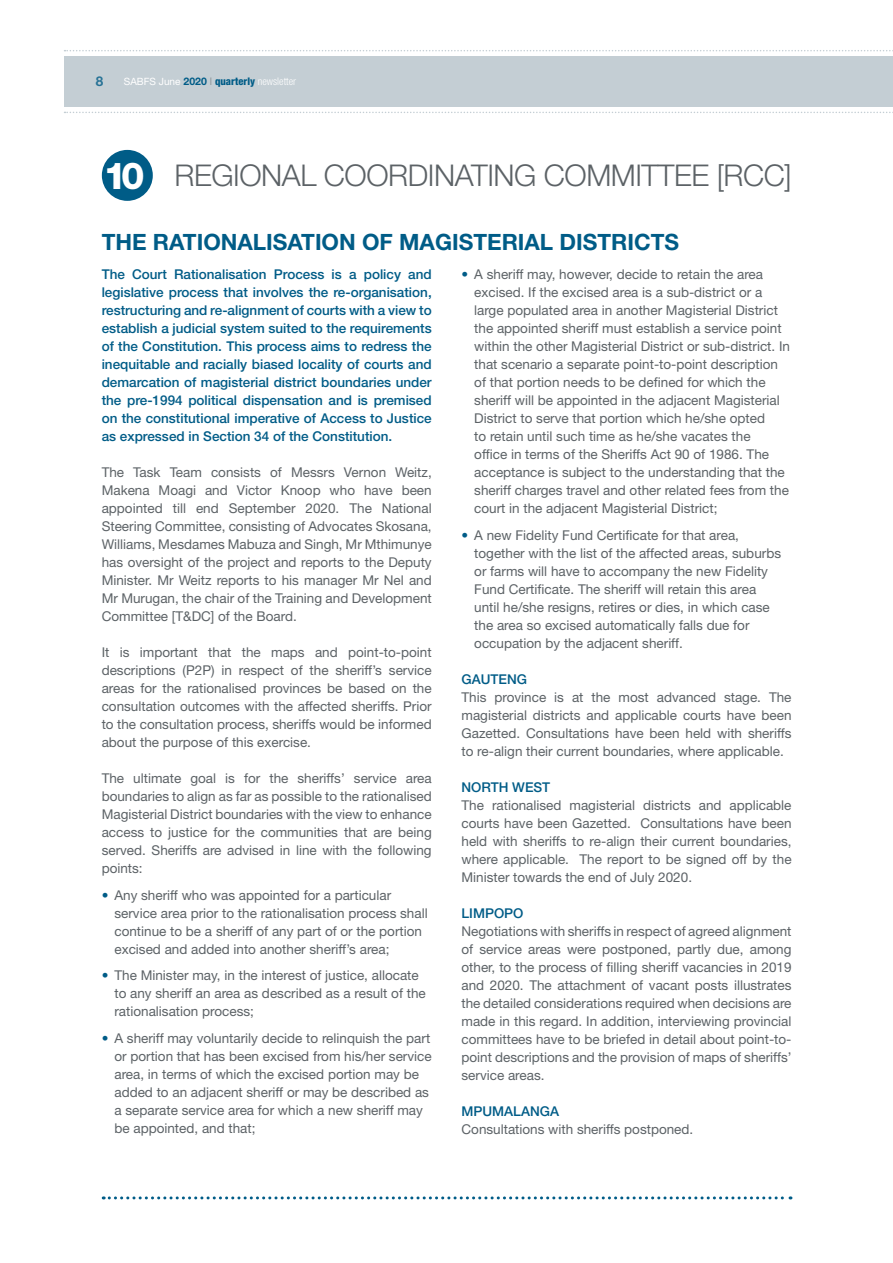
<style>
.page{position:relative;width:893px;height:1263px;background:#fff}
.page>*{position:absolute;margin:0;border:0;box-sizing:border-box;transform-origin:0 0}
.t1{font:300 30px "Helvetica Neue LT Std";letter-spacing:-.015em;color:#5c6266}
.t2{font:700 22.5px "Helvetica Neue LT Std";color:#005c87}
.t3{font:13.5px/18px "Helvetica Neue LT Std";color:#5c6266;text-align:justify}
.t4{font:500 13.5px/18px "Helvetica Neue LT Std";color:#005c87;text-align:justify}
.t5{font:700 13.5px "Helvetica Neue LT Std";color:#005c87}
.t6{font:300 condensed 10.5px "Helvetica Neue LT Std";color:#fff}
.s1{font-weight:400;font-stretch:normal;font-size:10.05px}
.s2{font-weight:700;font-stretch:normal;color:#005c87}
.s3{font-stretch:normal;color:#81878b}
.s4{font-weight:800;color:#005c87}
.s5{font-weight:800;font-size:37.2px;color:#fff}
.s6{color:#005c87}
</style>
<div class="page">
<div style="left:64px;top:56px;width:829px;height:51px;background:#c4ced4"></div>
<svg style="left:64px;top:50px;width:829px;height:1px"></svg>
<svg style="left:64px;top:112px;width:829px;height:1px"></svg>
<div style="left:102px;top:150px;width:51px;height:51px;background:#005c87;border-radius:50%"></div>
<svg style="left:103px;top:1196px;width:688px;height:3px"></svg>
<p class="t5" style="left:96px;top:73px;width:9px">8</p>
<p class="t6" style="left:124px;top:76px;width:174px"><span class="s1">SABFS June</span> <span class="s2">2020</span> <span class="s3">I</span> <span class="s4">quarterly</span> newsletter</p>
<h1 class="t1" style="left:103px;top:157px;width:690px"><span class="s5">10</span> REGIONAL COORDINATING COMMITTEE [RCC]</h1>
<h2 class="t2" style="left:102px;top:228px;width:579px">THE RATIONALISATION OF MAGISTERIAL DISTRICTS</h2>
<p class="t4" style="left:102px;top:265px;width:332px">The Court Rationalisation Process is a policy and legislative process that involves the re-organisation, restructuring and re-alignment of courts with a view to establish a judicial system suited to the requirements of the Constitution. This process aims to redress the inequitable and racially biased locality of courts and demarcation of magisterial district boundaries under the pre-1994 political dispensation and is premised on the constitutional imperative of Access to Justice as expressed in Section 34 of the Constitution.</p>
<p class="t3" style="left:102px;top:463px;width:332px">The Task Team consists of Messrs Vernon Weitz, Makena Moagi and Victor Knoop who have been appointed till end September 2020. The National Steering Committee, consisting of Advocates Skosana, Williams, Mesdames Mabuza and Singh, Mr Mthimunye has oversight of the project and reports to the Deputy Minister. Mr Weitz reports to his manager Mr Nel and Mr Murugan, the chair of the Training and Development Committee [T&amp;DC] of the Board.</p>
<p class="t3" style="left:102px;top:643px;width:332px">It is important that the maps and point-to-point descriptions (P2P) in respect of the sheriff’s service areas for the rationalised provinces be based on the consultation outcomes with the affected sheriffs. Prior to the consultation process, sheriffs would be informed about the purpose of this exercise.</p>
<p class="t3" style="left:102px;top:769px;width:332px">The ultimate goal is for the sheriffs’ service area boundaries to align as far as possible to the rationalised Magisterial District boundaries with the view to enhance access to justice for the communities that are being served. Sheriffs are advised in line with the following points:</p>
<p class="t3" style="left:114px;top:886px;width:315px;text-align:left;text-indent:-13px"><span class="s6">•</span> Any sheriff who was appointed for a particular service area prior to the rationalisation process shall continue to be a sheriff of any part of or the portion excised and added into another sheriff’s area;</p>
<p class="t3" style="left:114px;top:966px;width:313px;text-align:left;text-indent:-13px"><span class="s6">•</span> The Minister may, in the interest of justice, allocate to any sheriff an area as described as a result of the rationalisation process;</p>
<p class="t3" style="left:114px;top:1029px;width:319px;text-align:left;text-indent:-13px"><span class="s6">•</span> A sheriff may voluntarily decide to relinquish the part or portion that has been excised from his/her service area, in terms of which the excised portion may be added to an adjacent sheriff or may be described as a separate service area for which a new sheriff may be appointed, and that;</p>
<p class="t3" style="left:474px;top:265px;width:317px;text-align:left;text-indent:-13px"><span class="s6">•</span> A sheriff may, however, decide to retain the area excised. If the excised area is a sub-district or a large populated area in another Magisterial District the appointed sheriff must establish a service point within the other Magisterial District or sub-district. In that scenario a separate point-to-point description of that portion needs to be defined for which the sheriff will be appointed in the adjacent Magisterial District to serve that portion which he/she opted<br>to retain until such time as he/she vacates the<br>office in terms of the Sheriffs Act 90 of 1986. The acceptance is subject to the understanding that the sheriff charges travel and other related fees from the court in the adjacent Magisterial District;</p>
<p class="t3" style="left:474px;top:526px;width:308px;text-align:left;text-indent:-13px"><span class="s6">•</span> A new Fidelity Fund Certificate for that area, together with the list of the affected areas, suburbs or farms will have to accompany the new Fidelity Fund Certificate. The sheriff will retain this area until he/she resigns, retires or dies, in which case the area so excised automatically falls due for occupation by the adjacent sheriff.</p>
<p class="t4" style="left:461px;top:670px;width:67px">GAUTENG</p>
<p class="t3" style="left:461px;top:688px;width:332px">This province is at the most advanced stage. The magisterial districts and applicable courts have been Gazetted. Consultations have been held with sheriffs to re-align their current boundaries, where applicable.</p>
<p class="t4" style="left:461px;top:778px;width:90px">NORTH WEST</p>
<p class="t3" style="left:461px;top:795px;width:332px">The rationalised magisterial districts and applicable courts have been Gazetted. Consultations have been held with sheriffs to re-align their current boundaries, where applicable. The report to be signed off by the Minister towards the end of July 2020.</p>
<p class="t4" style="left:461px;top:904px;width:64px">LIMPOPO</p>
<p class="t3" style="left:461px;top:921px;width:332px">Negotiations with sheriffs in respect of agreed alignment of service areas were postponed, partly due, among other, to the process of filling sheriff vacancies in 2019 and 2020. The attachment of vacant posts illustrates the detailed considerations required when decisions are made in this regard. In addition, interviewing provincial committees have to be briefed in detail about point-to&shy;point descriptions and the provision of maps of sheriffs’ service areas.</p>
<p class="t4" style="left:461px;top:1101px;width:99px">MPUMALANGA</p>
<p class="t3" style="left:461px;top:1119px;width:233px">Consultations with sheriffs postponed.</p>
</div>
